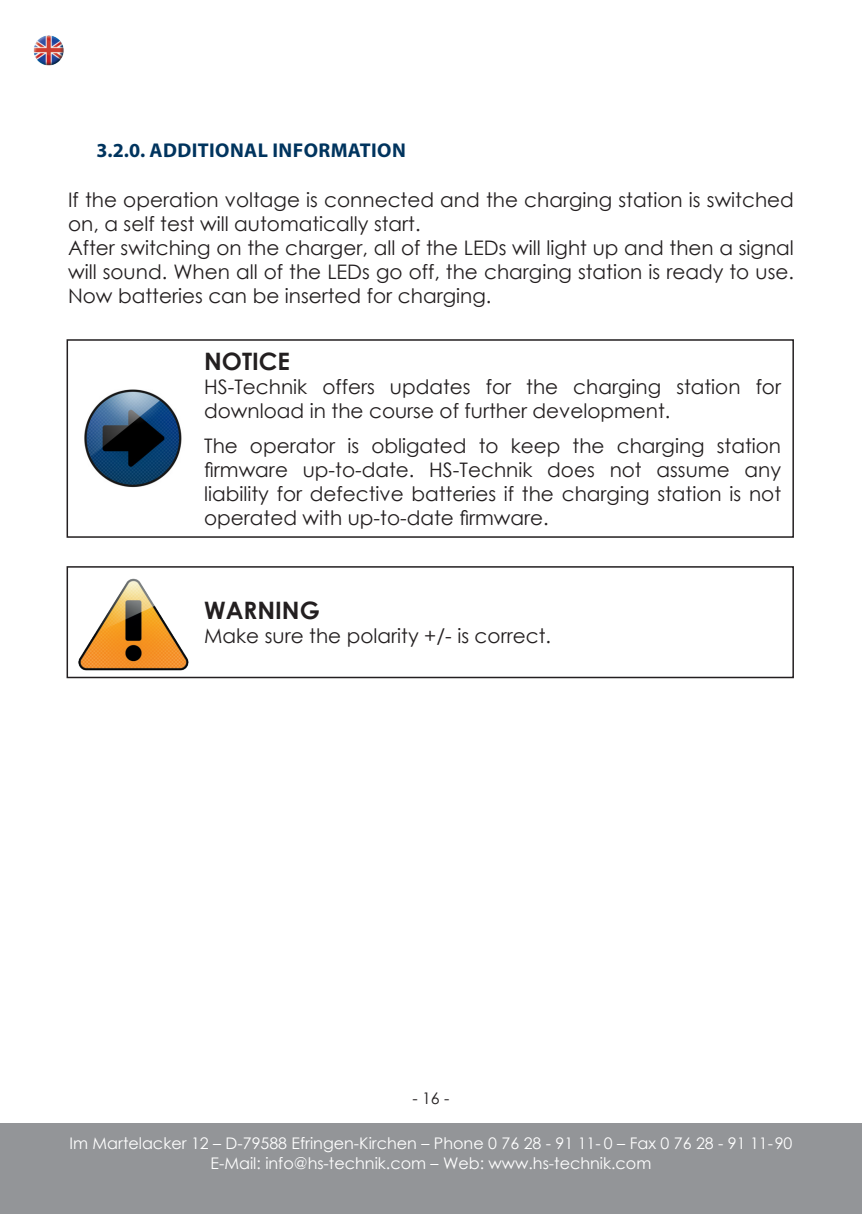
<style>
.page{position:relative;width:862px;height:1214px;background:#fff}
.page>*{position:absolute;margin:0;border:0;box-sizing:border-box;transform-origin:0 0}
.t1{font:700 24px "Century Gothic";color:#231f20}
.t2{font:20px/24px "Century Gothic";color:#231f20}
.t3{font:700 20px "Myriad Pro";letter-spacing:.02em;color:#00345e}
.t4{font:16px/20px "Century Gothic";color:#fff;text-align:center}
.t5{font:16px "Century Gothic";color:#231f20}
</style>
<div class="page">
<div style="left:0;top:1123px;width:862px;height:90px;background:#939598"></div>
<img style="left:33px;top:35px;width:31px;height:31px">
<img style="left:78px;top:578px;width:111px;height:93px">
<img style="left:84px;top:389px;width:98px;height:98px">
<div style="left:67px;top:339px;width:727px;height:198px;border:2px solid #231f20"></div>
<div style="left:67px;top:566px;width:727px;height:112px;border:2px solid #231f20"></div>
<p class="t3" style="left:96px;top:137px;width:311px">3.2.0. ADDITIONAL INFORMATION</p>
<p class="t2" style="left:68px;top:188px;width:727px">If the operation voltage is connected and the charging station is switched on, a self test will automatically start.<br>After switching on the charger, all of the LEDs will light up and then a signal will sound. When all of the LEDs go off, the charging station is ready to use.<br>Now batteries can be inserted for charging.</p>
<p class="t1" style="left:204px;top:343px;width:87px">NOTICE</p>
<p class="t2" style="left:204px;top:374px;width:578px">HS-Technik offers updates for the charging station for download in the course of further development.</p>
<p class="t2" style="left:204px;top:433px;width:578px;text-align:justify">The operator is obligated to keep the charging station firmware up-to-date. HS-Technik does not assume any liability for defective batteries if the charging station is not operated with up-to-date firmware.</p>
<p class="t1" style="left:204px;top:592px;width:117px">WARNING</p>
<p class="t2" style="left:204px;top:623px;width:348px">Make sure the polarity +/- is correct.</p>
<p class="t5" style="left:412px;top:1087px;width:39px">- 16 -</p>
<p class="t4" style="left:69px;top:1132px;width:724px">Im Martelacker 12 – D-79588 Efringen-Kirchen – Phone 0 76 28 - 91 11- 0 – Fax 0 76 28 - 91 11-90<br>E-Mail: info@hs-technik.com – Web: www.hs-technik.com</p>
</div>
